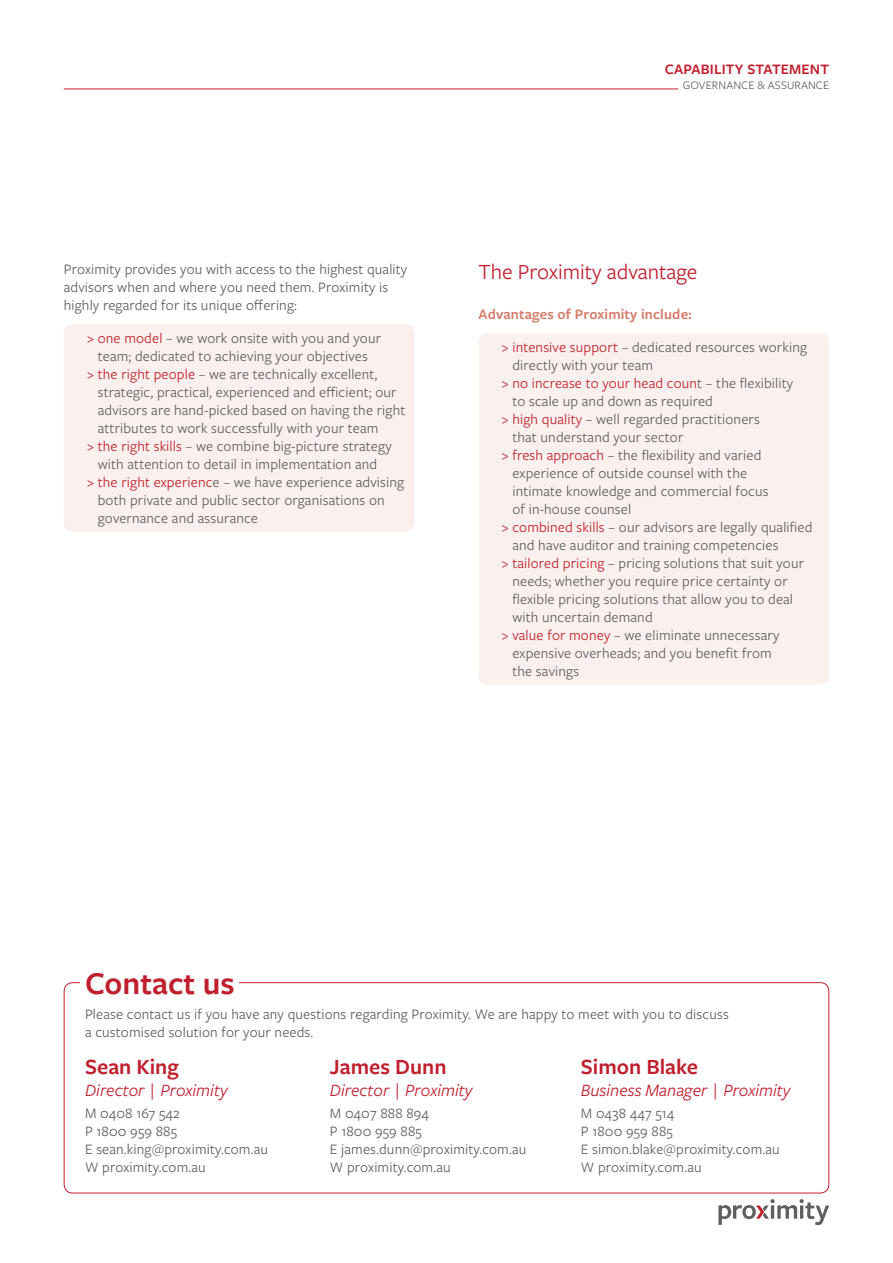
<style>
.page{position:relative;width:893px;height:1263px;background:#fff}
.page>*{position:absolute;margin:0;border:0;box-sizing:border-box;transform-origin:0 0}
.Prox_title{font:600 33px "Freight Sans Pro";color:#c01f2e}
.Prox_title-2{font:600 22.5px "Freight Sans Pro";color:#c01f2e}
.Prox_heading{font:22.5px "Freight Sans Pro";color:#c01f2e}
.Contact_position{font:italic 18px "Freight Sans Pro";color:#c01f2e}
.Prox_body{font:15px/18px "Freight Sans Pro";letter-spacing:.01em;color:#5f5f5f}
.Prox_subhead{font:600 15px "Freight Sans Pro";letter-spacing:.01em;color:#d57b69}
.t1{font:600 15px "Freight Sans Pro";letter-spacing:.01em;color:#c01f2e}
.t2{font:12px "Freight Sans Pro";letter-spacing:.01em;color:#5f5f5f}
.s1{color:#c01f2e}
</style>
<div class="page">
<hr style="left:64px;top:89px;width:680px;height:1px;background:#c01f2e">
<div style="left:64px;top:324px;width:351px;height:207px;background:#faf1ee;border-radius:9px"></div>
<svg style="left:718px;top:1199px;width:111px;height:26px"></svg>
<div style="left:478px;top:333px;width:351px;height:352px;background:#faf1ee;border-radius:9px"></div>
<div style="left:64px;top:982px;width:765px;height:211px;border:1px solid #c01f2e;border-radius:9px"></div>
<div style="left:81px;top:966px;width:158px;height:32px;background:#fff"></div>
<p class="Prox_body" style="left:64px;top:259px;width:345px">Proximity provides you with access to the highest quality advisors when and where you need them. Proximity is highly regarded for its unique offering:</p>
<p class="Prox_body" style="left:87px;top:329px;width:295px;text-align:center"><span class="s1">&gt; one model</span> – we work onsite with you and your team; dedicated to achieving your objectives</p>
<p class="Prox_body" style="left:98px;top:365px;width:309px;text-indent:-11px"><span class="s1">&gt; the right people</span> – we are technically excellent, strategic, practical, experienced and efficient; our advisors are hand-picked based on having the right attributes to work successfully with your team</p>
<p class="Prox_body" style="left:87px;top:437px;width:306px;text-align:center"><span class="s1">&gt; the right skills</span> – we combine big-picture strategy with attention to detail in implementation and</p>
<p class="Prox_body" style="left:98px;top:473px;width:308px;text-indent:-11px"><span class="s1">&gt; the right experienc</span>e – we have experience advising both private and public sector organisations on governance and assurance</p>
<p class="t1" style="left:665px;top:59px;width:166px">CAPABILITY STATEMENT</p>
<p class="t2" style="left:683px;top:77px;width:148px">GOVERNANCE &amp; ASSURANCE</p>
<p class="Prox_heading" style="left:478px;top:256px;width:221px">The Proximity advantage</p>
<p class="Prox_subhead" style="left:478px;top:304px;width:215px">Advantages of Proximity include:</p>
<p class="Prox_body" style="left:512px;top:338px;width:296px;text-indent:-11px"><span class="s1">&gt; intensive support</span> – dedicated resources working directly with your team</p>
<p class="Prox_body" style="left:512px;top:374px;width:282px;text-indent:-11px"><span class="s1">&gt; no increase to your head coun</span>t – the flexibility to scale up and down as required</p>
<p class="Prox_body" style="left:512px;top:410px;width:249px;text-indent:-11px"><span class="s1">&gt; high quality</span> – well regarded practitioners that understand your sector</p>
<p class="Prox_body" style="left:512px;top:446px;width:258px;text-indent:-11px"><span class="s1">&gt; fresh approach</span> – the flexibility and varied experience of outside counsel with the intimate knowledge and commercial focus of in-house counsel</p>
<p class="Prox_body" style="left:512px;top:518px;width:301px;text-indent:-11px"><span class="s1">&gt; combined skills</span> – our advisors are legally qualified and have auditor and training competencies</p>
<p class="Prox_body" style="left:512px;top:554px;width:293px;text-indent:-11px"><span class="s1">&gt; tailored pricing</span> – pricing solutions that suit your needs; whether you require price certainty or flexible pricing solutions that allow you to deal with uncertain demand</p>
<p class="Prox_body" style="left:512px;top:626px;width:269px;text-indent:-11px"><span class="s1">&gt; value for money</span> – we eliminate unnecessary expensive overheads; and you benefit from the savings</p>
<p class="Prox_title" style="left:85px;top:960px;width:151px">Contact us</p>
<p class="Prox_body" style="left:85px;top:1005px;width:645px">Please contact us if you have any questions regarding Proximity. We are happy to meet with you to discuss a customised solution for your needs.</p>
<p class="Prox_title-2" style="left:330px;top:1052px;width:118px">James Dunn</p>
<p class="Contact_position" style="left:330px;top:1078px;width:144px">Director | Proximity</p>
<p class="Prox_body" style="left:330px;top:1103px;width:101px">M 0407 888 894</p>
<p class="Prox_body" style="left:330px;top:1121px;width:93px">P 1800 959 885</p>
<p class="Prox_body" style="left:330px;top:1139px;width:198px">E james.dunn@proximity.com.au</p>
<p class="Prox_body" style="left:330px;top:1157px;width:122px">W proximity.com.au</p>
<p class="Prox_title-2" style="left:85px;top:1052px;width:95px">Sean King</p>
<p class="Contact_position" style="left:85px;top:1078px;width:144px">Director | Proximity</p>
<p class="Prox_body" style="left:85px;top:1103px;width:96px">M 0408 167 542</p>
<p class="Prox_body" style="left:85px;top:1121px;width:93px">P 1800 959 885</p>
<p class="Prox_body" style="left:85px;top:1139px;width:184px">E sean.king@proximity.com.au</p>
<p class="Prox_body" style="left:85px;top:1157px;width:122px">W proximity.com.au</p>
<p class="Prox_title-2" style="left:581px;top:1052px;width:119px">Simon Blake</p>
<p class="Contact_position" style="left:581px;top:1078px;width:211px">Business Manager | Proximity</p>
<p class="Prox_body" style="left:581px;top:1103px;width:95px">M 0438 447 514</p>
<p class="Prox_body" style="left:581px;top:1121px;width:93px">P 1800 959 885</p>
<p class="Prox_body" style="left:581px;top:1139px;width:200px">E simon.blake@proximity.com.au</p>
<p class="Prox_body" style="left:581px;top:1157px;width:122px">W proximity.com.au</p>
</div>
